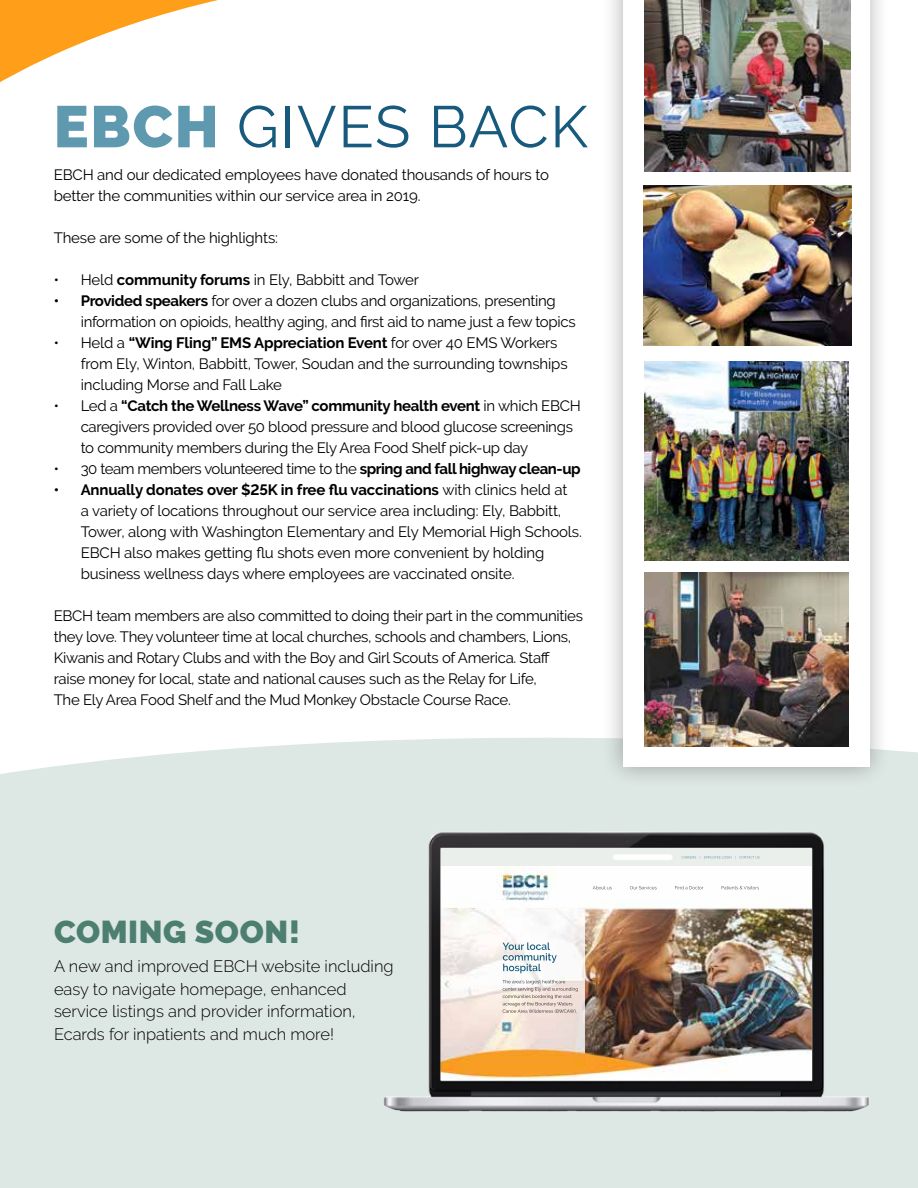
<style>
.page{position:relative;width:918px;height:1188px;background:#fff}
.page>*{position:absolute;margin:0;border:0;box-sizing:border-box;transform-origin:0 0}
.t1{font:58.5px "Raleway";letter-spacing:.03em;color:#185a7d}
.t2{font:900 31.5px "Raleway";letter-spacing:.02em;color:#4d7f71}
.t3{font:300 16.5px/22.5px "Raleway";color:#000}
.t4{font:15px/21px "Raleway";letter-spacing:-.02em;color:#000}
.s1{font-weight:900;color:#5f99af}
.s2{font-weight:700}
</style>
<div class="page">
<div style="left:0;top:737px;width:918px;height:451px;background:#dde7e4"></div>
<img style="left:337px;top:814px;width:579px;height:322px">
<svg style="left:0;top:0;width:218px;height:82px"></svg>
<div style="left:601px;top:0;width:290px;height:789px;background:#000;opacity:.31"></div>
<div style="left:623px;top:0;width:246px;height:767px;background:#fff"></div>
<img style="left:645px;top:361px;width:203px;height:200px">
<img style="left:645px;top:573px;width:203px;height:174px">
<img style="left:645px;top:0;width:205px;height:172px">
<img style="left:644px;top:185px;width:207px;height:161px">
<h1 class="t1" style="left:54px;top:93px;width:536px"><span class="s1">EBCH</span> GIVES BACK</h1>
<p class="t4" style="left:54px;top:164px;width:497px">EBCH and our dedicated employees have donated thousands of hours to better the communities within our service area in 2019.</p>
<p class="t4" style="left:54px;top:227px;width:226px">These are some of the highlights:</p>
<p class="t4" style="left:54px;top:269px;width:367px">• Held <span class="s2">community forums</span> in Ely, Babbitt and Tower</p>
<p class="t4" style="left:81px;top:290px;width:497px;text-indent:-27px"><span class="s2">• Provided speakers</span> for over a dozen clubs and organizations, presenting information on opioids, healthy aging, and first aid to name just a few topics</p>
<p class="t4" style="left:81px;top:332px;width:488px;text-indent:-27px">• Held a <span class="s2">“Wing Fling” EMS Appreciation Event</span> for over 40 EMS Workers from Ely, Winton, Babbitt, Tower, Soudan and the surrounding townships including Morse and Fall Lake</p>
<p class="t4" style="left:81px;top:395px;width:502px;text-indent:-27px">• Led a <span class="s2">“Catch the Wellness Wave” community health event</span> in which EBCH caregivers provided over 50 blood pressure and blood glucose screenings to community members during the Ely Area Food Shelf pick-up day</p>
<p class="t4" style="left:54px;top:458px;width:528px">• 30 team members volunteered time to the <span class="s2">spring and fall highway clean-up</span></p>
<p class="t4" style="left:81px;top:479px;width:503px;text-indent:-27px"><span class="s2">• Annually donates over $25K in free flu vaccinations</span> with clinics held at<br>a variety of locations throughout our service area including: Ely, Babbitt, Tower, along with Washington Elementary and Ely Memorial High Schools.<br>EBCH also makes getting flu shots even more convenient by holding business wellness days where employees are vaccinated onsite.</p>
<p class="t4" style="left:54px;top:605px;width:531px">EBCH team members are also committed to doing their part in the communities they love. They volunteer time at local churches, schools and chambers, Lions, Kiwanis and Rotary Clubs and with the Boy and Girl Scouts of America. Staff raise money for local, state and national causes such as the Relay for Life,<br>The Ely Area Food Shelf and the Mud Monkey Obstacle Course Race.</p>
<h2 class="t2" style="left:54px;top:914px;width:248px">COMING SOON!</h2>
<p class="t3" style="left:54px;top:955px;width:341px">A new and improved EBCH website including easy to navigate homepage, enhanced service listings and provider information, Ecards for inpatients and much more!</p>
</div>
